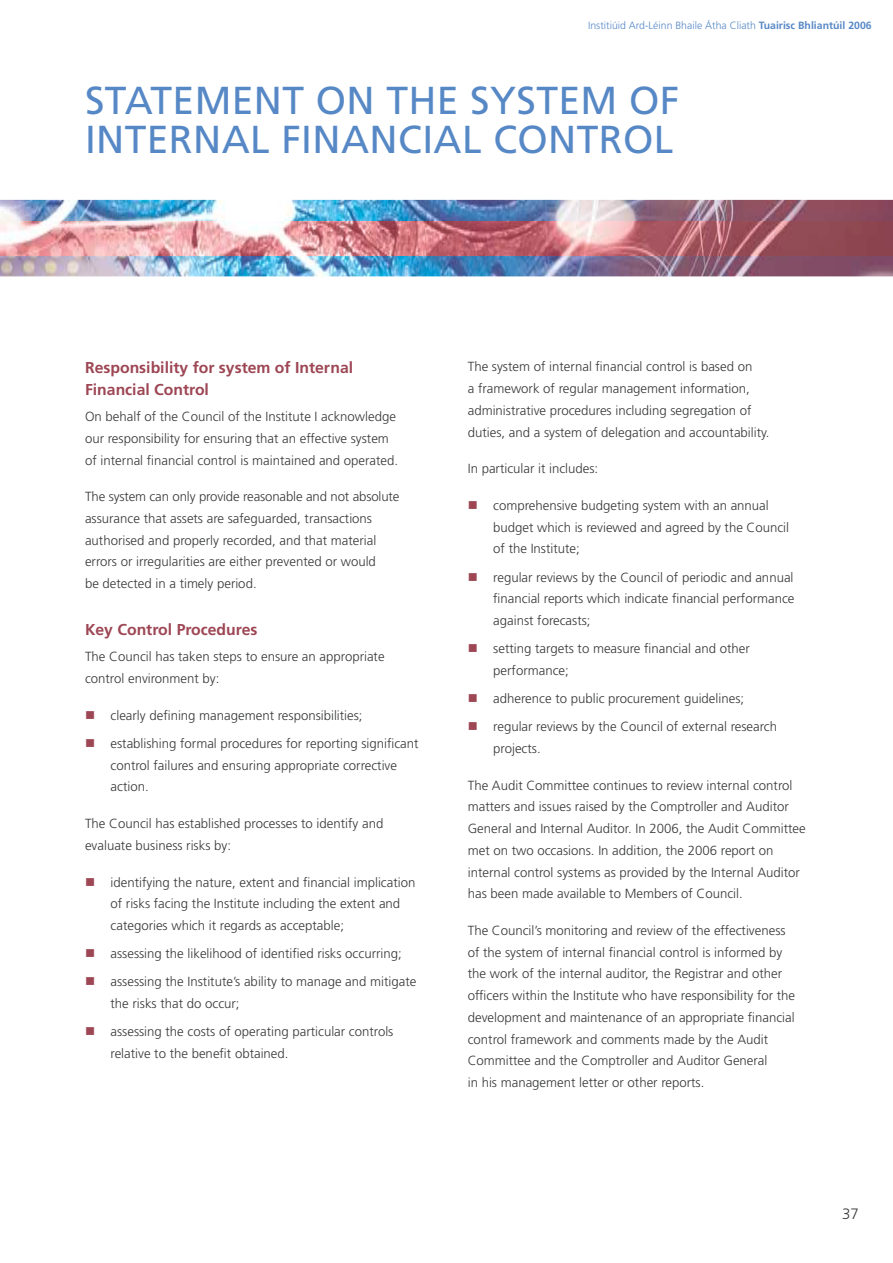
<style>
.page{position:relative;width:893px;height:1263px;background:#fff}
.page>*{position:absolute;margin:0;border:0;box-sizing:border-box;transform-origin:0 0}
.t1{font:39px/39px "Frutiger LT Std";letter-spacing:.01em;color:#5788c6}
.t2{font:700 15.75px/21.8px "Frutiger LT Std";color:#9d4654}
.t3{font:300 15px "Frutiger LT Std";color:#373839}
.t4{font:300 13.2px/21.8px "Frutiger LT Std";color:#373839}
.t5{font:300 10.5px "Frutiger LT Std";color:#5788c6}
.s1{font-weight:700}
.s2{color:#9d4654}
</style>
<div class="page">
<img style="left:0;top:200px;width:893px;height:76px">
<img style="left:0;top:221px;width:893px;height:34px">
<p class="t5" style="left:588px;top:20px;width:285px">Institiúid Ard-Léinn Bhaile Átha Cliath <span class="s1">Tuairisc Bhliantúil 2006</span></p>
<h1 class="t1" style="left:85px;top:81px;width:596px">STATEMENT ON THE SYSTEM OF<br>INTERNAL FINANCIAL CONTROL</h1>
<p class="t2" style="left:85px;top:357px;width:270px">Responsibility for system of Internal<br>Financial Control</p>
<p class="t4" style="left:85px;top:406px;width:315px">On behalf of the Council of the Institute I acknowledge our responsibility for ensuring that an effective system of internal financial control is maintained and operated.</p>
<p class="t4" style="left:85px;top:486px;width:316px">The system can only provide reasonable and not absolute assurance that assets are safeguarded, transactions authorised and properly recorded, and that material errors or irregularities are either prevented or would<br>be detected in a timely period.</p>
<p class="t2" style="left:85px;top:619px;width:174px">Key Control Procedures</p>
<p class="t4" style="left:85px;top:646px;width:301px">The Council has taken steps to ensure an appropriate control environment by:</p>
<p class="t4" style="left:85px;top:705px;width:279px"><span class="s2">■</span> clearly defining management responsibilities;</p>
<p class="t4" style="left:111px;top:733px;width:310px;text-indent:-26px"><span class="s2">■</span> establishing formal procedures for reporting significant control failures and ensuring appropriate corrective action.</p>
<p class="t4" style="left:85px;top:813px;width:300px">The Council has established processes to identify and evaluate business risks by:</p>
<p class="t4" style="left:111px;top:871px;width:306px;text-indent:-26px"><span class="s2">■</span> identifying the nature, extent and financial implication of risks facing the Institute including the extent and categories which it regards as acceptable;</p>
<p class="t4" style="left:85px;top:943px;width:318px"><span class="s2">■</span> assessing the likelihood of identified risks occurring;</p>
<p class="t4" style="left:111px;top:971px;width:307px;text-indent:-26px"><span class="s2">■</span> assessing the Institute’s ability to manage and mitigate the risks that do occur;</p>
<p class="t4" style="left:111px;top:1021px;width:284px;text-indent:-26px"><span class="s2">■</span> assessing the costs of operating particular controls relative to the benefit obtained.</p>
<p class="t4" style="left:468px;top:356px;width:303px">The system of internal financial control is based on<br>a framework of regular management information, administrative procedures including segregation of duties, and a system of delegation and accountability.</p>
<p class="t4" style="left:468px;top:458px;width:132px">In particular it includes:</p>
<p class="t4" style="left:493px;top:495px;width:297px;text-indent:-26px"><span class="s2">■</span> comprehensive budgeting system with an annual budget which is reviewed and agreed by the Council of the Institute;</p>
<p class="t4" style="left:493px;top:566px;width:303px;text-align:justify;text-indent:-26px"><span class="s2">■</span> regular reviews by the Council of periodic and annual financial reports which indicate financial performance against forecasts;</p>
<p class="t4" style="left:493px;top:638px;width:258px;text-indent:-26px"><span class="s2">■</span> setting targets to measure financial and other performance;</p>
<p class="t4" style="left:468px;top:688px;width:278px"><span class="s2">■</span> adherence to public procurement guidelines;</p>
<p class="t4" style="left:493px;top:716px;width:285px;text-indent:-26px"><span class="s2">■</span> regular reviews by the Council of external research projects.</p>
<p class="t4" style="left:468px;top:774px;width:339px">The Audit Committee continues to review internal control matters and issues raised by the Comptroller and Auditor General and Internal Auditor. In 2006, the Audit Committee met on two occasions. In addition, the 2006 report on internal control systems as provided by the Internal Auditor has been made available to Members of Council.</p>
<p class="t4" style="left:468px;top:920px;width:329px">The Council’s monitoring and review of the effectiveness of the system of internal financial control is informed by the work of the internal auditor, the Registrar and other officers within the Institute who have responsibility for the development and maintenance of an appropriate financial control framework and comments made by the Audit Committee and the Comptroller and Auditor General<br>in his management letter or other reports.</p>
<p class="t3" style="left:842px;top:1205px;width:18px">37</p>
</div>
